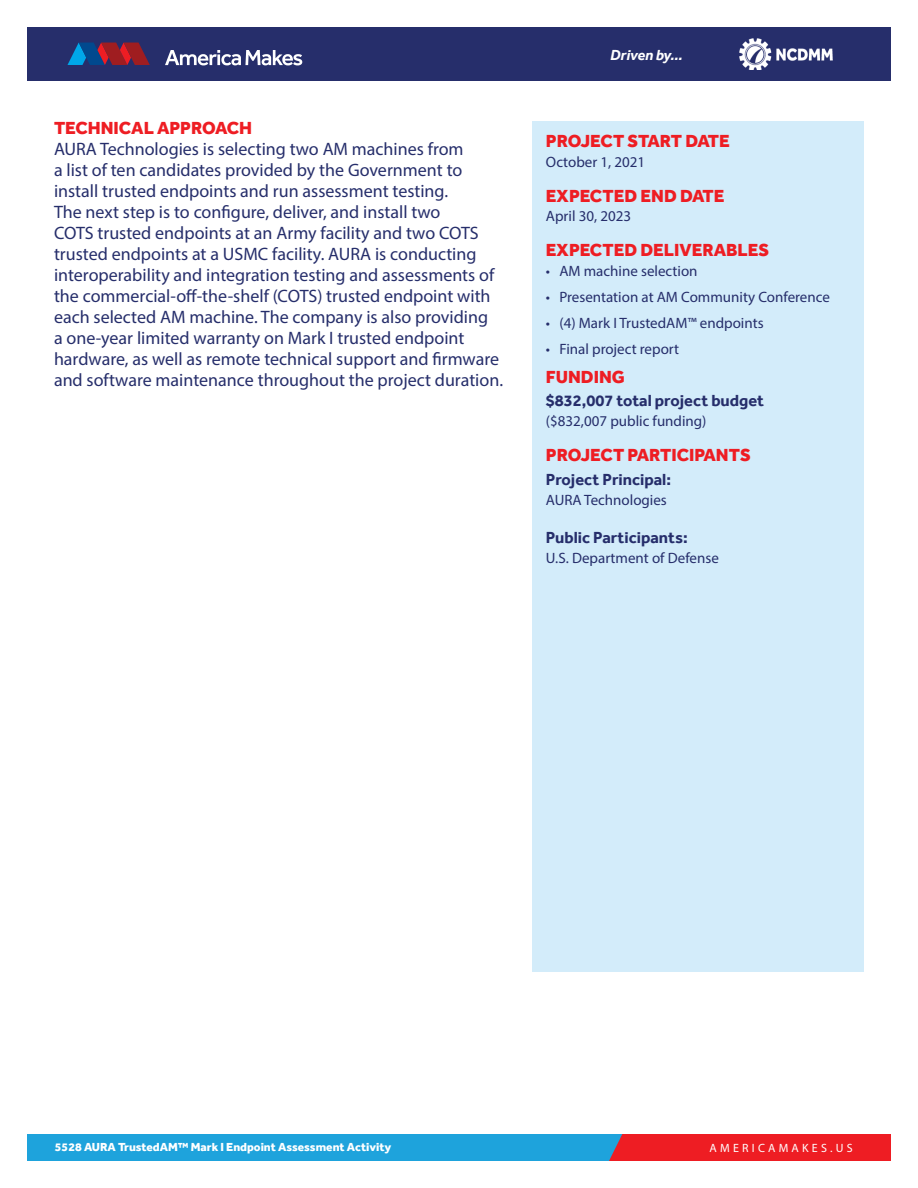
<style>
.page{position:relative;width:918px;height:1188px;background:#fff}
.page>*{position:absolute;margin:0;border:0;box-sizing:border-box;transform-origin:0 0}
.Body_Copy{font:18px/21px "Myriad Pro";color:#262e6b}
.Red_Heading{font:800 18px "Effra";color:#ee1d23}
.Sidebar-Bold_sub_hea{font:700 16.5px "Effra";color:#262e6b}
.Sidebar-Deliverable{font:15px "Myriad Pro";color:#262e6b}
.Sidebar-Body_copy{font:15px "Myriad Pro";color:#262e6b}
.t1{font:italic 700 15px "Effra";letter-spacing:-.005em;color:#fff}
.t2{font:800 12px "Effra";color:#fff}
.t3{font:12px "Myriad Pro";letter-spacing:.27em;color:#fff}
</style>
<div class="page">
<div style="left:27px;top:27px;width:864px;height:54px;background:#262e6b"></div>
<svg style="left:67px;top:43px;width:83px;height:22px"></svg>
<svg style="left:165px;top:50px;width:137px;height:15px"></svg>
<img style="left:740px;top:38px;width:92px;height:32px">
<div style="left:27px;top:1134px;width:840px;height:27px;background:#1ea3dc"></div>
<div style="left:609px;top:1134px;width:282px;height:27px;background:#ee1d23"></div>
<div style="left:532px;top:122px;width:332px;height:850px;background:#d3ecfa"></div>
<p class="Red_Heading" style="left:54px;top:117px;width:200px">TECHNICAL APPROACH</p>
<p class="Body_Copy" style="left:54px;top:138px;width:451px">AURA Technologies is selecting two AM machines from<br>a list of ten candidates provided by the Government to install trusted endpoints and run assessment testing.<br>The next step is to configure, deliver, and install two<br>COTS trusted endpoints at an Army facility and two COTS trusted endpoints at a USMC facility. AURA is conducting interoperability and integration testing and assessments of the commercial-off-the-shelf (COTS) trusted endpoint with each selected AM machine. The company is also providing<br>a one-year limited warranty on Mark I trusted endpoint hardware, as well as remote technical support and firmware and software maintenance throughout the project duration.</p>
<p class="t1" style="left:610px;top:46px;width:74px">Driven by...</p>
<p class="Red_Heading" style="left:546px;top:130px;width:185px">PROJECT START DATE</p>
<p class="Sidebar-Body_copy" style="left:546px;top:152px;width:101px">October 1, 2021</p>
<p class="Red_Heading" style="left:546px;top:185px;width:180px">EXPECTED END DATE</p>
<p class="Sidebar-Body_copy" style="left:546px;top:207px;width:87px">April 30, 2023</p>
<p class="Red_Heading" style="left:546px;top:239px;width:225px">EXPECTED DELIVERABLES</p>
<p class="Sidebar-Deliverable" style="left:546px;top:261px;width:153px">• AM machine selection</p>
<p class="Sidebar-Deliverable" style="left:546px;top:288px;width:286px">• Presentation at AM Community Conference</p>
<p class="Sidebar-Deliverable" style="left:546px;top:314px;width:219px">• (4) Mark I TrustedAM™ endpoints</p>
<p class="Sidebar-Deliverable" style="left:546px;top:340px;width:135px">• Final project report</p>
<p class="Red_Heading" style="left:546px;top:366px;width:80px">FUNDING</p>
<p class="Sidebar-Bold_sub_hea" style="left:546px;top:391px;width:220px">$832,007 total project budget</p>
<p class="Sidebar-Body_copy" style="left:546px;top:411px;width:162px">($832,007 public funding)</p>
<p class="Red_Heading" style="left:546px;top:444px;width:206px">PROJECT PARTICIPANTS</p>
<p class="Sidebar-Bold_sub_hea" style="left:546px;top:470px;width:127px">Project Principal:</p>
<p class="Sidebar-Body_copy" style="left:546px;top:491px;width:122px">AURA Technologies</p>
<p class="Sidebar-Bold_sub_hea" style="left:546px;top:528px;width:143px">Public Participants:</p>
<p class="Sidebar-Body_copy" style="left:546px;top:548px;width:174px">U.S. Department of Defense</p>
<p class="t2" style="left:55px;top:1140px;width:338px">5528 AURA TrustedAM™ Mark I Endpoint Assessment Activity</p>
<p class="t3" style="left:710px;top:1140px;width:144px">AMERICAMAKES.US</p>
</div>
